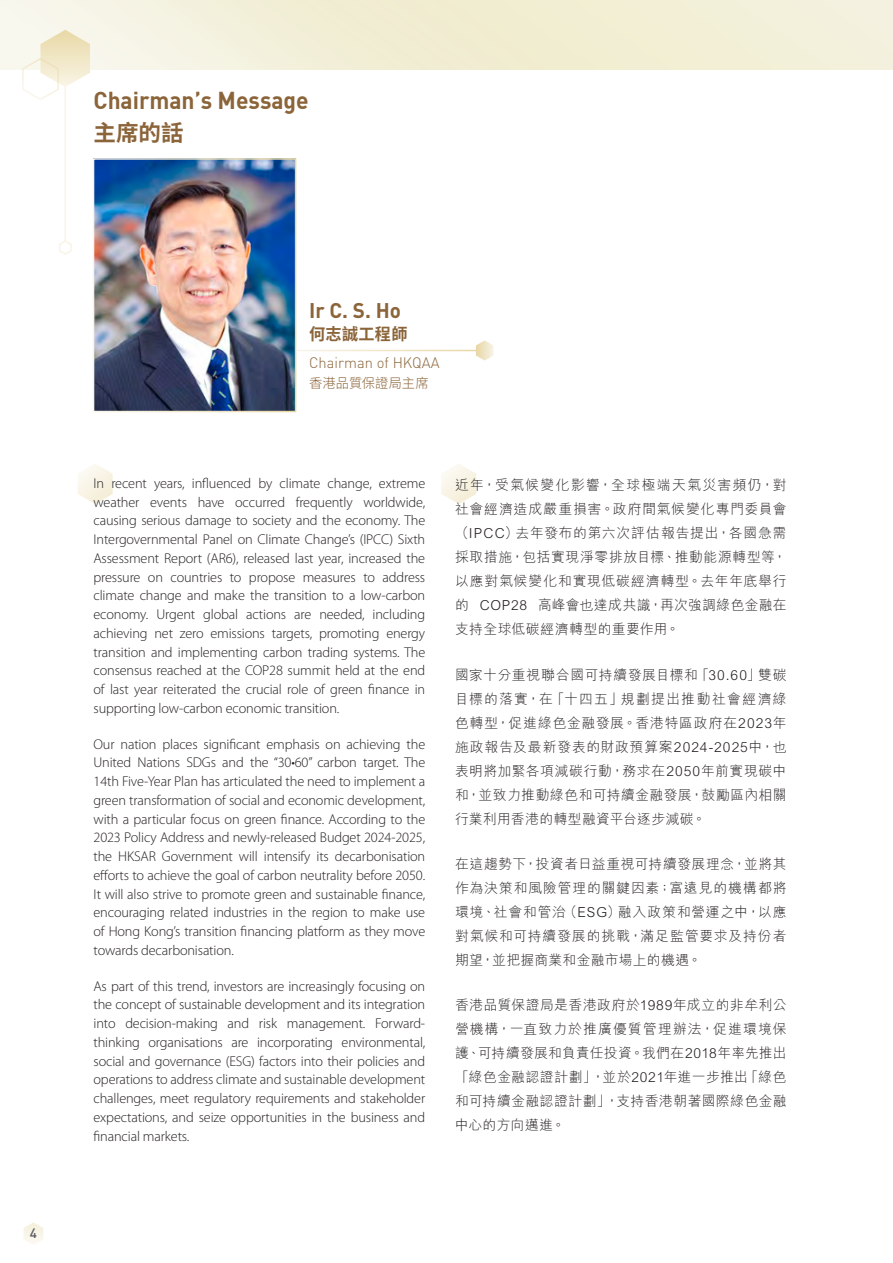
<style>
.page{position:relative;width:893px;height:1263px;background:#fff}
.page>*{position:absolute;margin:0;border:0;box-sizing:border-box;transform-origin:0 0}
.t1{font:24px "DIN Bold";color:#8b6439;scale:.95 1}
.t2{font:700 22.5px "Noto Sans Hant";color:#8b6439}
.t3{font:700 21px "DIN Pro";color:#8b6439}
.t4{font:700 16.5px "Noto Sans Hant";letter-spacing:.015em;color:#8b6439}
.t5{font:300 15px "DIN Pro";color:#8b6439}
.t6{font:300 14.25px/18.8px "Myriad Pro";letter-spacing:-.01em;color:#231f20;text-align:justify}
.t7{font:300 13.8px/24px "M Hei HK";letter-spacing:.035em;color:#231f20;text-align:justify}
.t8{font:300 13.5px "Noto Sans Hant";letter-spacing:.01em;color:#8b6439}
.t9{font:500 13.5px "DIN Pro";color:#5c5c5f}
</style>
<div class="page">
<svg style="left:24px;top:1222px;width:19px;height:22px"></svg>
<svg style="left:21px;top:30px;width:69px;height:71px"></svg>
<svg style="left:441px;top:464px;width:35px;height:40px"></svg>
<svg style="left:78px;top:464px;width:35px;height:40px"></svg>
<hr style="left:65px;top:86px;width:1px;height:155px;background:#f9f4e5">
<svg style="left:59px;top:239px;width:13px;height:16px"></svg>
<img style="left:96px;top:161px;width:197px;height:248px">
<div style="left:93px;top:158px;width:203px;height:254px;border:2px solid #fff"></div>
<svg style="left:476px;top:340px;width:17px;height:21px"></svg>
<p class="t1" style="left:94px;top:85px;width:228px">Chairman’s Message</p>
<p class="t2" style="left:94px;top:120px;width:91px">主席的話</p>
<p class="t9" style="left:30px;top:1224px;width:9px">4</p>
<p class="t3" style="left:309px;top:296px;width:93px">Ir C. S. Ho</p>
<p class="t4" style="left:309px;top:325px;width:100px">何志誠工程師</p>
<p class="t5" style="left:309px;top:353px;width:132px">Chairman of HKQAA</p>
<p class="t8" style="left:309px;top:375px;width:121px">香港品質保證局主席</p>
<p class="t6" style="left:94px;top:474px;width:333px">In recent years, influenced by climate change, extreme weather events have occurred frequently worldwide, causing serious damage to society and the economy. The Intergovernmental Panel on Climate Change’s (IPCC) Sixth Assessment Report (AR6), released last year, increased the pressure on countries to propose measures to address climate change and make the transition to a low-carbon economy. Urgent global actions are needed, including achieving net zero emissions targets, promoting energy transition and implementing carbon trading systems. The consensus reached at the COP28 summit held at the end of last year reiterated the crucial role of green finance in supporting low-carbon economic transition.</p>
<p class="t6" style="left:94px;top:735px;width:333px">Our nation places significant emphasis on achieving the United Nations SDGs and the “30•60” carbon target. The 14th Five-Year Plan has articulated the need to implement a green transformation of social and economic development, with a particular focus on green finance. According to the 2023 Policy Address and newly-released Budget 2024-2025, the HKSAR Government will intensify its decarbonisation efforts to achieve the goal of carbon neutrality before 2050.<br>It will also strive to promote green and sustainable finance, encouraging related industries in the region to make use of Hong Kong’s transition financing platform as they move towards decarbonisation.</p>
<p class="t6" style="left:94px;top:977px;width:333px">As part of this trend, investors are increasingly focusing on the concept of sustainable development and its integration into decision-making and risk management. Forward&shy;thinking organisations are incorporating environmental, social and governance (ESG) factors into their policies and operations to address climate and sustainable development challenges, meet regulatory requirements and stakeholder expectations, and seize opportunities in the business and financial markets.</p>
<p class="t7" style="left:455px;top:473px;width:333px">近年，受氣候變化影響，全球極端天氣災害頻仍，對社會經濟造成嚴重損害。政府間氣候變化專門委員會（IPCC）去年發布的第六次評估報告提出，各國急需採取措施，包括實現淨零排放目標、推動能源轉型等，以應對氣候變化和實現低碳經濟轉型。去年年底舉行的 COP28 高峰會也達成共識，再次強調綠色金融在支持全球低碳經濟轉型的重要作用。</p>
<p class="t7" style="left:455px;top:662px;width:333px">國家十分重視聯合國可持續發展目標和「30.60」雙碳目標的落實，在「十四五」規劃提出推動社會經濟綠色轉型，促進綠色金融發展。香港特區政府在2023年施政報告及最新發表的財政預算案2024-2025中，也表明將加緊各項減碳行動，務求在2050年前實現碳中和，並致力推動綠色和可持續金融發展，鼓勵區內相關行業利用香港的轉型融資平台逐步減碳。</p>
<p class="t7" style="left:455px;top:851px;width:333px">在這趨勢下，投資者日益重視可持續發展理念，並將其作為決策和風險管理的關鍵因素；富遠見的機構都將環境、社會和管治（ESG）融入政策和營運之中，以應對氣候和可持續發展的挑戰，滿足監管要求及持份者期望，並把握商業和金融市場上的機遇。</p>
<p class="t7" style="left:455px;top:993px;width:333px">香港品質保證局是香港政府於1989年成立的非牟利公營機構，一直致力於推廣優質管理辦法，促進環境保護、可持續發展和負責任投資。我們在2018年率先推出「綠色金融認證計劃」，並於2021年進一步推出「綠色和可持續金融認證計劃」，支持香港朝著國際綠色金融中心的方向邁進。</p>
</div>
